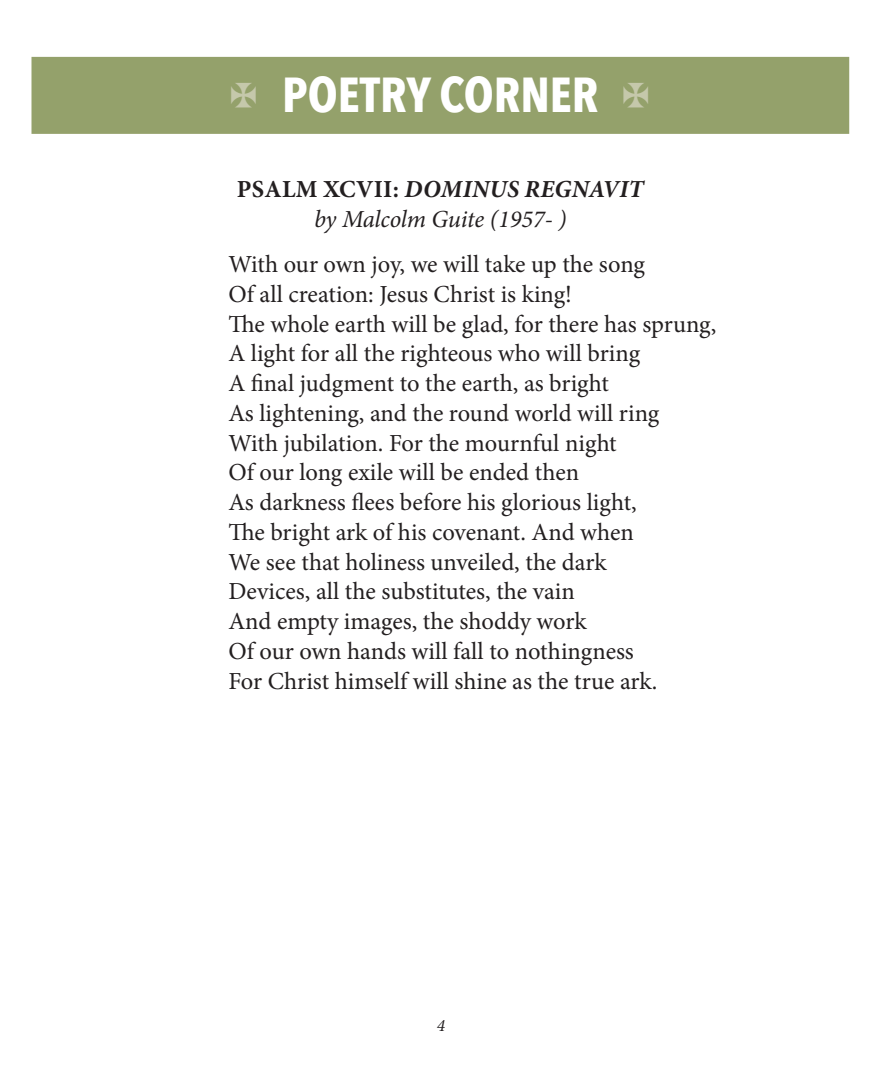
<style>
.page{position:relative;width:882px;height:1071px;background:#fff}
.page>*{position:absolute;margin:0;border:0;box-sizing:border-box;transform-origin:0 0}
.t1{font:700 49px "Avenir Next Condensed";color:#fff}
.t2{font:24.5px/29.8px "Minion Pro";color:#231f20}
.t3{font:italic 24.5px/29.8px "Minion Pro";letter-spacing:-.01em;color:#231f20;text-align:center}
.t4{font:italic 17.5px "Minion Pro";color:#231f20}
.s1{font-weight:700;font-style:normal}
.s2{font-weight:700}
</style>
<div class="page">
<div style="left:32px;top:57px;width:817px;height:77px;background:#94a16b"></div>
<h1 class="t1" style="left:230px;top:65px;width:421px"><sup>+</sup> POETRY CORNER <sup>+</sup></h1>
<p class="t3" style="left:237px;top:174px;width:408px"><span class="s1">PSALM XCVII:</span> <span class="s2">DOMINUS REGNAVIT </span>by Malcolm Guite (1957- )</p>
<p class="t2" style="left:228px;top:250px;width:490px">With our own joy, we will take up the song<br>Of all creation: Jesus Christ is king!<br>The whole earth will be glad, for there has sprung, A light for all the righteous who will bring<br>A final judgment to the earth, as bright<br>As lightening, and the round world will ring<br>With jubilation. For the mournful night<br>Of our long exile will be ended then<br>As darkness flees before his glorious light,<br>The bright ark of his covenant. And when<br>We see that holiness unveiled, the dark<br>Devices, all the substitutes, the vain<br>And empty images, the shoddy work<br>Of our own hands will fall to nothingness<br>For Christ himself will shine as the true ark.</p>
<p class="t4" style="left:437px;top:1013px;width:10px">4</p>
</div>
